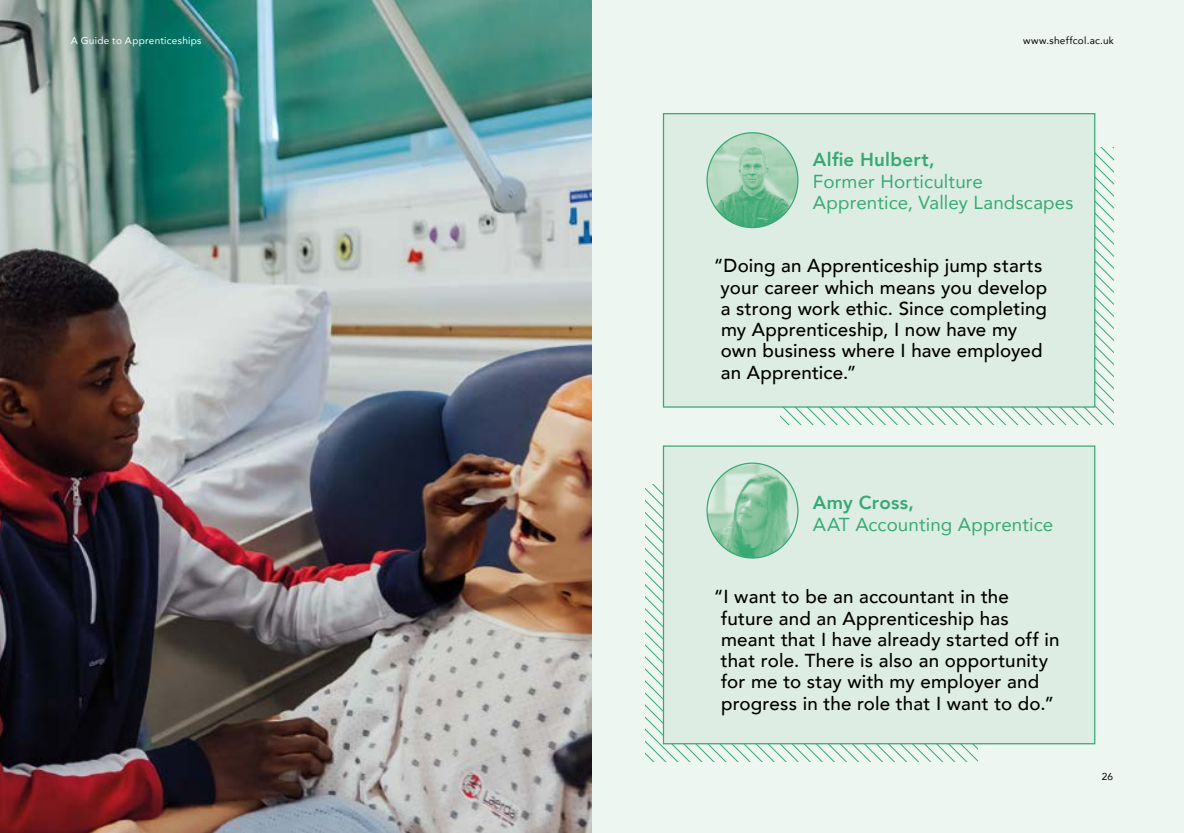
<style>
.page{position:relative;width:1184px;height:833px;background:#fff}
.page>*{position:absolute;margin:0;border:0;box-sizing:border-box;transform-origin:0 0}
.t1{font:500 18.75px/21.2px "Avenir";letter-spacing:.01em;color:#000}
.t2{font:18.75px/21.2px "Avenir";letter-spacing:.005em;color:#3bb07c}
.t3{font:800 18.75px "Avenir";letter-spacing:.015em;color:#3bb07c}
.t4{font:10px "Avenir";letter-spacing:.025em;color:#fff}
.t5{font:10px "Avenir";letter-spacing:.025em;color:#000}
</style>
<div class="page">
<img style="left:0;top:0;width:592px;height:833px">
<svg style="left:592px;top:0;width:591px;height:833px;background:#e1efe6"></svg>
<p class="t4" style="left:71px;top:32px;width:132px">A Guide to Apprenticeships</p>
<p class="t5" style="left:1023px;top:32px;width:92px">www.sheffcol.ac.uk</p>
<p class="t3" style="left:813px;top:145px;width:123px">Alfie Hulbert,</p>
<p class="t2" style="left:813px;top:170px;width:262px">Former Horticulture<br>Apprentice, Valley Landscapes</p>
<p class="t1" style="left:720px;top:254px;width:328px;text-indent:-7px">“Doing an Apprenticeship jump starts your career which means you develop a strong work ethic. Since completing my Apprenticeship, I now have my own business where I have employed an Apprentice.”</p>
<p class="t3" style="left:813px;top:488px;width:102px">Amy Cross,</p>
<p class="t2" style="left:813px;top:513px;width:242px">AAT Accounting Apprentice</p>
<p class="t1" style="left:721px;top:585px;width:340px;text-indent:-7px">“I want to be an accountant in the future and an Apprenticeship has meant that I have already started off in that role. There is also an opportunity for me to stay with my employer and progress in the role that I want to do.”</p>
<p class="t5" style="left:1101px;top:768px;width:13px">26</p>
</div>
